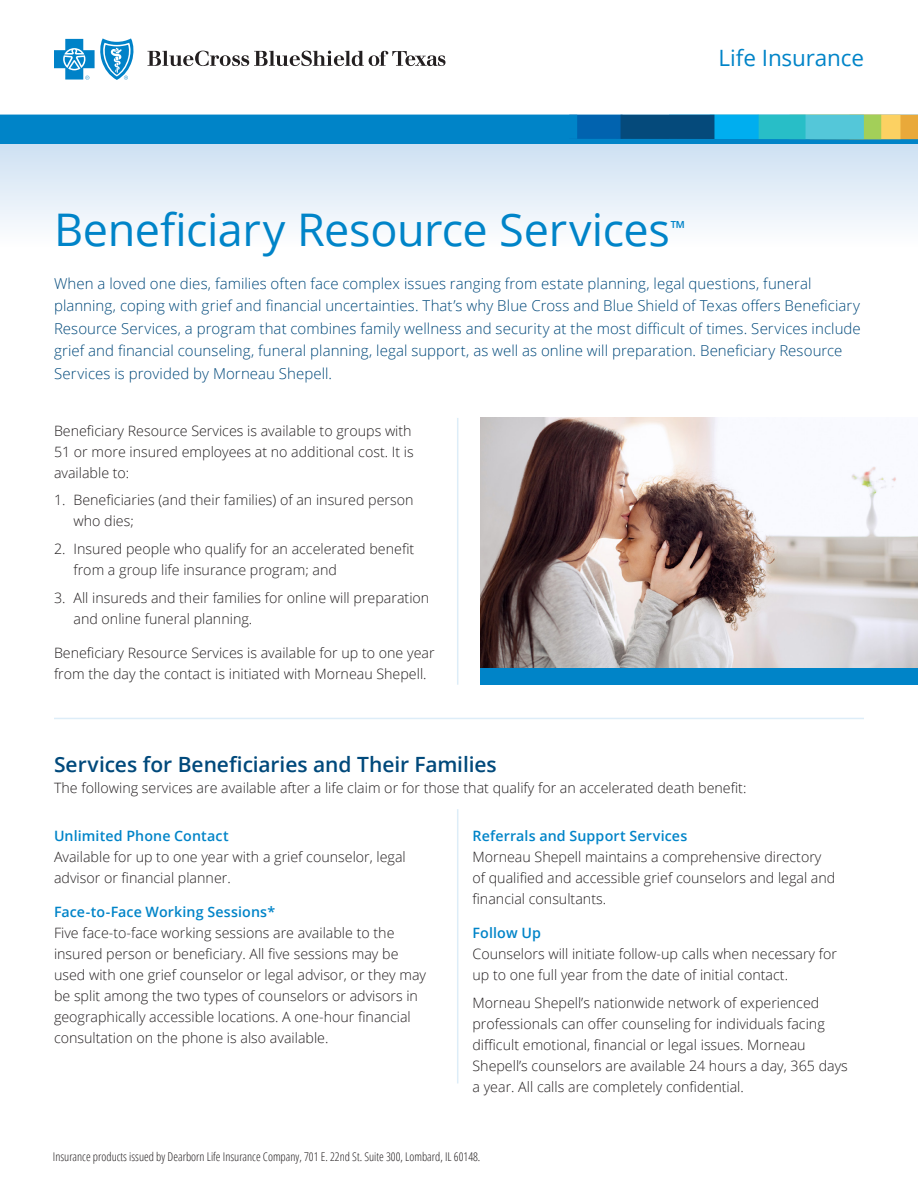
<style>
.page{position:relative;width:918px;height:1188px;background:#fff}
.page>*{position:absolute;margin:0;border:0;box-sizing:border-box;transform-origin:0 0}
.BCBS_Headline{font:45px "Open Sans";letter-spacing:-.01em;color:#0084c8}
.Product_Life{font:22.5px "Open Sans";letter-spacing:-.005em;color:#0084c8}
.BCBS_Subhead_1{font:600 21px "Open Sans";letter-spacing:-.005em;color:#00497b}
.BCBS_Headline-2{font:19.5px "Open Sans";color:#0084c8}
.BCBS_Intro_Paragraph{font:300 15px/22.5px "Open Sans";letter-spacing:.005em;color:#00497b}
.BCBS_Body_Copy{font:300 14.25px/21px "Open Sans";color:#231f20}
.BCBS_Subhead_2{font:600 14.25px "Open Sans";letter-spacing:.01em;color:#0084c8}
.BCBS_Disclaimers{font:300 condensed 12px "Open Sans";color:#231f20}
</style>
<div class="page">
<svg style="left:0;top:144px;width:918px;height:83px"></svg>
<div style="left:0;top:137px;width:918px;height:7px;background:#0084c8"></div>
<svg style="left:0;top:115px;width:918px;height:24px;background:#1489ba"></svg>
<hr style="left:457px;top:418px;width:1px;height:267px;background:#ddedf8">
<hr style="left:457px;top:809px;width:1px;height:274px;background:#ddedf8">
<hr style="left:54px;top:718px;width:810px;height:1px;background:#ddedf8">
<img style="left:481px;top:418px;width:437px;height:250px">
<div style="left:481px;top:668px;width:437px;height:17px;background:#0084c8"></div>
<svg style="left:147px;top:51px;width:298px;height:15px"></svg>
<svg style="left:54px;top:38px;width:80px;height:42px"></svg>
<p class="Product_Life" style="left:718px;top:43px;width:147px">Life Insurance</p>
<p class="BCBS_Headline" style="left:54px;top:199px;width:617px">Beneficiary Resource Services</p>
<p class="BCBS_Headline-2" style="left:670px;top:215px;width:17px">™</p>
<p class="BCBS_Intro_Paragraph" style="left:54px;top:272px;width:808px">When a loved one dies, families often face complex issues ranging from estate planning, legal questions, funeral planning, coping with grief and financial uncertainties. That’s why Blue Cross and Blue Shield of Texas offers Beneficiary Resource Services, a program that combines family wellness and security at the most difficult of times. Services include grief and financial counseling, funeral planning, legal support, as well as online will preparation. Beneficiary Resource Services is provided by Morneau Shepell.</p>
<p class="BCBS_Body_Copy" style="left:54px;top:420px;width:361px">Beneficiary Resource Services is available to groups with<br>51 or more insured employees at no additional cost. It is available to:</p>
<p class="BCBS_Body_Copy" style="left:74px;top:489px;width:342px;text-indent:-20px">1. Beneficiaries (and their families) of an insured person who dies;</p>
<p class="BCBS_Body_Copy" style="left:74px;top:538px;width:342px;text-indent:-20px">2. Insured people who qualify for an accelerated benefit from a group life insurance program; and</p>
<p class="BCBS_Body_Copy" style="left:74px;top:587px;width:357px;text-indent:-20px">3. All insureds and their families for online will preparation and online funeral planning.</p>
<p class="BCBS_Body_Copy" style="left:54px;top:642px;width:382px">Beneficiary Resource Services is available for up to one year from the day the contact is initiated with Morneau Shepell.</p>
<p class="BCBS_Subhead_1" style="left:54px;top:750px;width:444px">Services for Beneficiaries and Their Families</p>
<p class="BCBS_Body_Copy" style="left:54px;top:777px;width:694px">The following services are available after a life claim or for those that qualify for an accelerated death benefit:</p>
<p class="BCBS_Subhead_2" style="left:54px;top:826px;width:176px">Unlimited Phone Contact</p>
<p class="BCBS_Body_Copy" style="left:54px;top:846px;width:353px">Available for up to one year with a grief counselor, legal advisor or financial planner.</p>
<p class="BCBS_Subhead_2" style="left:54px;top:902px;width:223px">Face-to-Face Working Sessions*</p>
<p class="BCBS_Body_Copy" style="left:54px;top:922px;width:374px">Five face-to-face working sessions are available to the insured person or beneficiary. All five sessions may be used with one grief counselor or legal advisor, or they may be split among the two types of counselors or advisors in geographically accessible locations. A one-hour financial consultation on the phone is also available.</p>
<p class="BCBS_Subhead_2" style="left:472px;top:826px;width:216px">Referrals and Support Services</p>
<p class="BCBS_Body_Copy" style="left:472px;top:846px;width:364px">Morneau Shepell maintains a comprehensive directory of qualified and accessible grief counselors and legal and financial consultants.</p>
<p class="BCBS_Subhead_2" style="left:472px;top:923px;width:70px">Follow Up</p>
<p class="BCBS_Body_Copy" style="left:472px;top:943px;width:366px">Counselors will initiate follow-up calls when necessary for up to one full year from the date of initial contact.</p>
<p class="BCBS_Body_Copy" style="left:472px;top:992px;width:377px">Morneau Shepell’s nationwide network of experienced professionals can offer counseling for individuals facing difficult emotional, financial or legal issues. Morneau Shepell’s counselors are available 24 hours a day, 365 days a year. All calls are completely confidential.</p>
<p class="BCBS_Disclaimers" style="left:53px;top:1148px;width:429px">Insurance products issued by Dearborn Life Insurance Company, 701 E. 22nd St. Suite 300, Lombard, IL 60148.</p>
</div>
